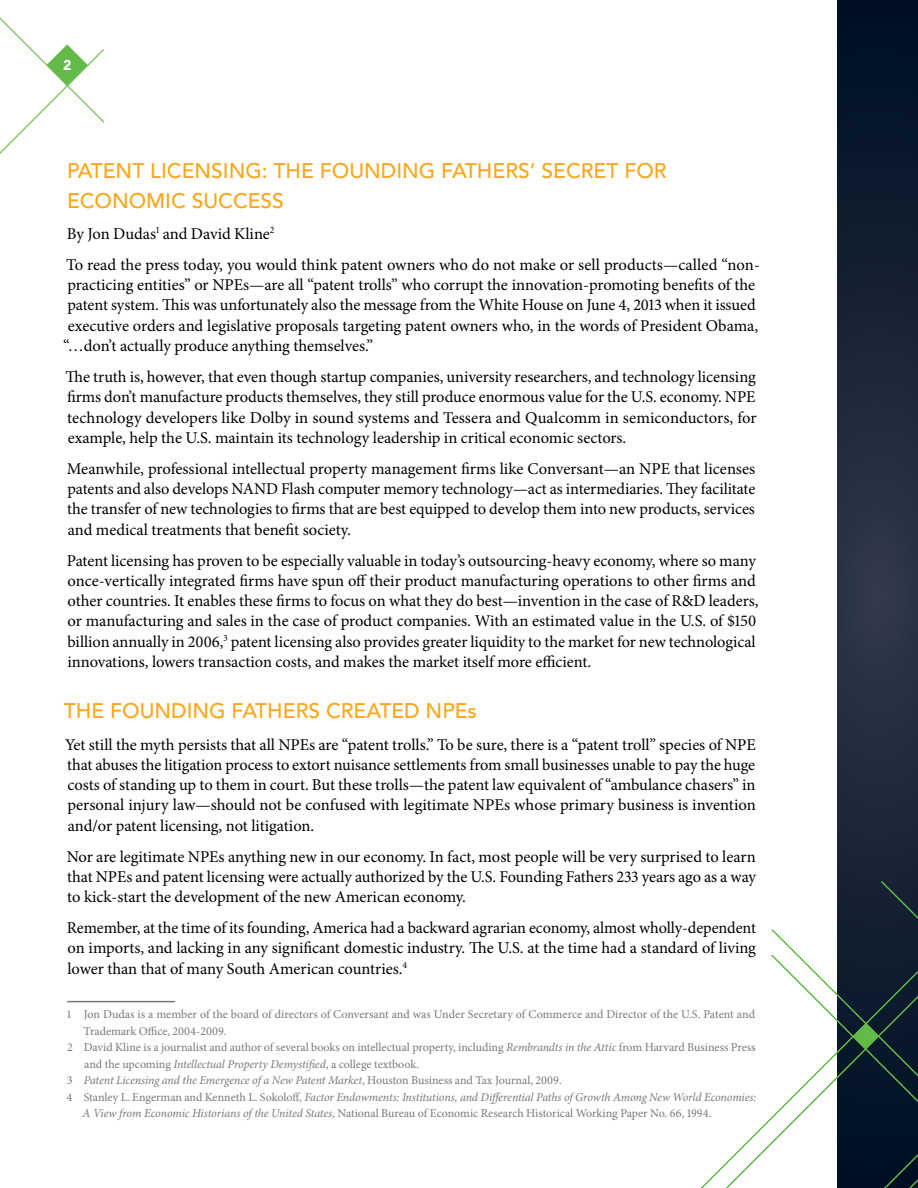
<style>
.page{position:relative;width:918px;height:1188px;background:#fff}
.page>*{position:absolute;margin:0;border:0;box-sizing:border-box;transform-origin:0 0}
.t1{font:500 21px/30px "Avenir LT Std";color:#faa61a}
.t2{font:16.5px/20.2px "Minion Pro";letter-spacing:-.005em;color:#000;text-align:justify}
.t3{font:900 14.25px "Avenir LT Std";color:#fff}
.t4{font:12px "Minion Pro";color:#77787b}
.t5{font:italic 12px "Minion Pro";letter-spacing:-.01em;color:#77787b}
.s1{font-style:italic}
.s2{font-style:normal}
</style>
<div class="page">
<svg style="left:837px;top:0;width:81px;height:847px;background:#1a2537"></svg>
<svg style="left:0;top:17px;width:105px;height:137px"></svg>
<svg style="left:701px;top:847px;width:217px;height:341px"></svg>
<svg style="left:717px;top:901px;width:53px;height:287px"></svg>
<svg style="left:770px;top:880px;width:148px;height:308px"></svg>
<hr style="left:67px;top:1001px;width:108px;height:1px;background:#77787b">
<p class="t3" style="left:63px;top:57px;width:10px">2</p>
<p class="t1" style="left:67px;top:156px;width:601px">PATENT LICENSING: THE FOUNDING FATHERS’ SECRET FOR<br>ECONOMIC SUCCESS</p>
<p class="t2" style="left:66px;top:218px;width:695px;line-height:31px">By Jon Dudas<sup>1</sup> and David Kline<sup>2<br></sup>To read the press today, you would think patent owners who do not make or sell products—called “non-</p>
<p class="t2" style="left:63px;top:275px;width:697px;text-align:left">practicing entities” or NPEs—are all “patent trolls” who corrupt the innovation-promoting benefits of the patent system. This was unfortunately also the message from the White House on June 4, 2013 when it issued executive orders and legislative proposals targeting patent owners who, in the words of President Obama, “…don’t actually produce anything themselves.”</p>
<p class="t2" style="left:66px;top:367px;width:693px">The truth is, however, that even though startup companies, university researchers, and technology licensing firms don’t manufacture products themselves, they still produce enormous value for the U.S. economy. NPE technology developers like Dolby in sound systems and Tessera and Qualcomm in semiconductors, for example, help the U.S. maintain its technology leadership in critical economic sectors.</p>
<p class="t2" style="left:67px;top:459px;width:690px">Meanwhile, professional intellectual property management firms like Conversant—an NPE that licenses patents and also develops NAND Flash computer memory technology—act as intermediaries. They facilitate the transfer of new technologies to firms that are best equipped to develop them into new products, services and medical treatments that benefit society.</p>
<p class="t2" style="left:67px;top:550px;width:693px;text-align:left">Patent licensing has proven to be especially valuable in today’s outsourcing-heavy economy, where so many once-vertically integrated firms have spun off their product manufacturing operations to other firms and other countries. It enables these firms to focus on what they do best—invention in the case of R&amp;D leaders, or manufacturing and sales in the case of product companies. With an estimated value in the U.S. of $150 billion annually in 2006,<sup>3</sup> patent licensing also provides greater liquidity to the market for new technological innovations, lowers transaction costs, and makes the market itself more efficient.</p>
<p class="t1" style="left:64px;top:697px;width:415px">THE FOUNDING FATHERS CREATED NPEs</p>
<p class="t2" style="left:65px;top:734px;width:692px">Yet still the myth persists that all NPEs are “patent trolls.” To be sure, there is a “patent troll” species of NPE that abuses the litigation process to extort nuisance settlements from small businesses unable to pay the huge costs of standing up to them in court. But these trolls—the patent law equivalent of “ambulance chasers” in personal injury law—should not be confused with legitimate NPEs whose primary business is invention and/or patent licensing, not litigation.</p>
<p class="t2" style="left:67px;top:846px;width:691px">Nor are legitimate NPEs anything new in our economy. In fact, most people will be very surprised to learn that NPEs and patent licensing were actually authorized by the U.S. Founding Fathers 233 years ago as a way to kick-start the development of the new American economy.</p>
<p class="t2" style="left:67px;top:918px;width:691px">Remember, at the time of its founding, America had a backward agrarian economy, almost wholly-dependent on imports, and lacking in any significant domestic industry. The U.S. at the time had a standard of living lower than that of many South American countries.<sup>4</sup></p>
<p class="t4" style="left:67px;top:1006px;width:689px">1 Jon Dudas is a member of the board of directors of Conversant and was Under Secretary of Commerce and Director of the U.S. Patent and</p>
<p class="t4" style="left:84px;top:1023px;width:144px">Trademark Office, 2004-2009.</p>
<p class="t4" style="left:67px;top:1039px;width:690px">2 David Kline is a journalist and author of several books on intellectual property, including <span class="s1">Rembrandts in the Attic</span> from Harvard Business Press</p>
<p class="t4" style="left:84px;top:1056px;width:336px">and the upcoming <span class="s1">Intellectual Property Demystified</span>, a college textbook.</p>
<p class="t5" style="left:67px;top:1072px;width:496px"><span class="s2">3</span> Patent Licensing and the Emergence of a New Patent Market<span class="s2">, Houston Business and Tax Journal, 2009.</span></p>
<p class="t5" style="left:66px;top:1089px;width:691px"><span class="s2">4 Stanley L. Engerman and Kenneth L. Sokoloff,</span> Factor Endowments: Institutions, and Differential Paths of Growth Among New World Economies:</p>
<p class="t4" style="left:83px;top:1105px;width:630px"><span class="s1">A View from Economic Historians of the United States</span>, National Bureau of Economic Research Historical Working Paper No. 66, 1994.</p>
</div>
